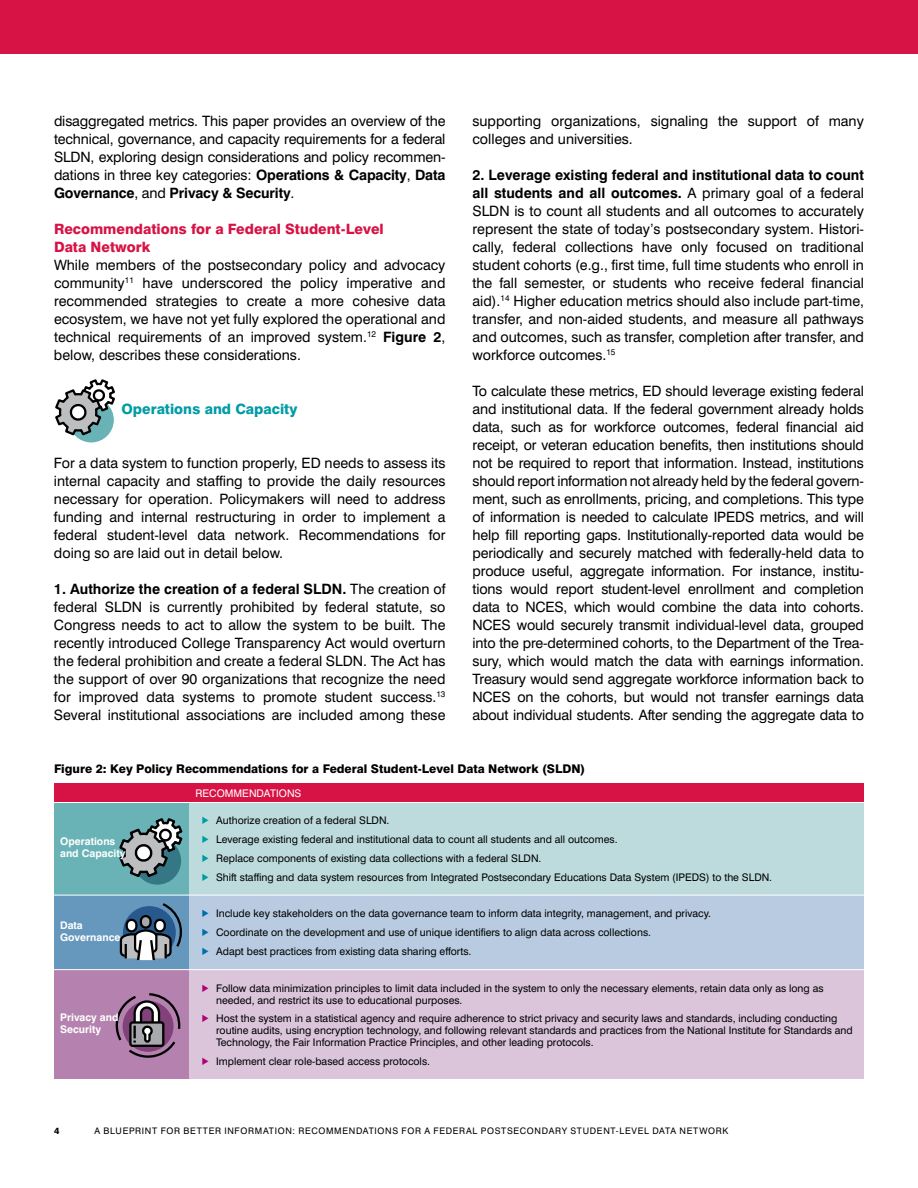
<style>
.page{position:relative;width:918px;height:1188px;background:#fff}
.page>*{position:absolute;margin:0;border:0;box-sizing:border-box;transform-origin:0 0}
.t1{font:14.25px/18px "Swiss 721 BT";color:#000;text-align:justify}
.t2{font:800 14.25px/18px "Swiss 721 BT";color:#d71345}
.t3{font:800 14.25px "Swiss 721 BT";color:#009ca5}
.t4{font:800 12px "Swiss 721 BT";color:#000}
.t5{font:10.5px/12px "Swiss 721 BT";color:#000}
.t6{font:700 10.5px/12px "Swiss 721 BT";color:#fff}
.t7{font:10.5px "Swiss 721 BT";color:#fff}
.t8{font:9px "Swiss 721 BT";letter-spacing:.075em;color:#000}
.t9{font:800 9px "Swiss 721 BT";color:#000}
.s1{font-weight:700}
.s2{color:#009ca5}
.s3{color:#006eaa}
.s4{color:#b30075}
</style>
<div class="page">
<div style="left:0;top:0;width:918px;height:54px;background:#d71345"></div>
<div style="left:69px;top:397px;width:45px;height:45px;background:#69b3b7;border-radius:50%"></div>
<svg style="left:55px;top:379px;width:60px;height:58px"></svg>
<div style="left:54px;top:802px;width:135px;height:93px;background:#69b3b7"></div>
<svg style="left:134px;top:837px;width:47px;height:48px"></svg>
<svg style="left:119px;top:818px;width:64px;height:61px"></svg>
<div style="left:54px;top:895px;width:135px;height:75px;background:#6697bd"></div>
<svg style="left:119px;top:903px;width:63px;height:57px"></svg>
<div style="left:54px;top:970px;width:135px;height:109px;background:#b582af"></div>
<svg style="left:115px;top:993px;width:66px;height:65px"></svg>
<div style="left:189px;top:802px;width:675px;height:93px;background:#bddbdd"></div>
<div style="left:54px;top:783px;width:810px;height:19px;background:#d71345"></div>
<div style="left:189px;top:895px;width:675px;height:75px;background:#b8cbe0"></div>
<div style="left:189px;top:970px;width:675px;height:109px;background:#dac5db"></div>
<hr style="left:39px;top:802px;width:837px;height:1px;background:#fff">
<hr style="left:43px;top:895px;width:835px;height:1px;background:#fff">
<hr style="left:44px;top:969px;width:834px;height:1px;background:#fff">
<p class="t1" style="left:54px;top:112px;width:393px">disaggregated metrics. This paper provides an overview of the technical, governance, and capacity requirements for a federal SLDN, exploring design considerations and policy recommen&shy;dations in three key categories: <span class="s1">Operations &amp; Capacity</span>, <span class="s1">Data Governance</span>, and <span class="s1">Privacy &amp; Security</span>.</p>
<p class="t2" style="left:54px;top:220px;width:331px">Recommendations for a Federal Student-Level<br>Data Network</p>
<p class="t1" style="left:54px;top:256px;width:393px">While members of the postsecondary policy and advocacy community<sup>11</sup> have underscored the policy imperative and recommended strategies to create a more cohesive data ecosystem, we have not yet fully explored the operational and technical requirements of an improved system.<sup>12</sup> <span class="s1">Figure 2</span>, below, describes these considerations.</p>
<p class="t3" style="left:121px;top:400px;width:177px">Operations and Capacity</p>
<p class="t1" style="left:54px;top:454px;width:393px">For a data system to function properly, ED needs to assess its internal capacity and staffing to provide the daily resources necessary for operation. Policymakers will need to address funding and internal restructuring in order to implement a federal student-level data network. Recommendations for doing so are laid out in detail below.</p>
<p class="t1" style="left:54px;top:580px;width:393px"><span class="s1">1. Authorize the creation of a federal SLDN.</span> The creation of federal SLDN is currently prohibited by federal statute, so Congress needs to act to allow the system to be built. The recently introduced College Transparency Act would overturn the federal prohibition and create a federal SLDN. The Act has the support of over 90 organizations that recognize the need for improved data systems to promote student success.<sup>13<br></sup>Several institutional associations are included among these</p>
<p class="t1" style="left:472px;top:112px;width:393px">supporting organizations, signaling the support of many colleges and universities.</p>
<p class="t1" style="left:472px;top:166px;width:393px"><span class="s1">2. Leverage existing federal and institutional data to count all students and all outcomes.</span> A primary goal of a federal SLDN is to count all students and all outcomes to accurately represent the state of today’s postsecondary system. Histori&shy;cally, federal collections have only focused on traditional student cohorts (e.g., first time, full time students who enroll in the fall semester, or students who receive federal financial aid).<sup>14</sup> Higher education metrics should also include part-time, transfer, and non-aided students, and measure all pathways and outcomes, such as transfer, completion after transfer, and workforce outcomes.<sup>15</sup></p>
<p class="t1" style="left:472px;top:382px;width:393px">To calculate these metrics, ED should leverage existing federal and institutional data. If the federal government already holds data, such as for workforce outcomes, federal financial aid receipt, or veteran education benefits, then institutions should not be required to report that information. Instead, institutions should report information not already held by the federal govern&shy;ment, such as enrollments, pricing, and completions. This type of information is needed to calculate IPEDS metrics, and will help fill reporting gaps. Institutionally-reported data would be periodically and securely matched with federally-held data to produce useful, aggregate information. For instance, institu&shy;tions would report student-level enrollment and completion data to NCES, which would combine the data into cohorts.<br>NCES would securely transmit individual-level data, grouped into the pre-determined cohorts, to the Department of the Trea&shy;sury, which would match the data with earnings information.<br>Treasury would send aggregate workforce information back to NCES on the cohorts, but would not transfer earnings data about individual students. After sending the aggregate data to</p>
<p class="t4" style="left:54px;top:762px;width:533px">Figure 2: Key Policy Recommendations for a Federal Student-Level Data Network (SLDN)</p>
<p class="t6" style="left:60px;top:836px;width:67px">Operations and Capacity</p>
<p class="t6" style="left:60px;top:919px;width:62px">Data<br>Governance</p>
<p class="t6" style="left:60px;top:1011px;width:60px">Privacy and<br>Security</p>
<p class="t7" style="left:196px;top:786px;width:107px">RECOMMENDATIONS</p>
<p class="t5" style="left:203px;top:815px;width:188px"><span class="s2">●</span> Authorize creation of a federal SLDN.</p>
<p class="t5" style="left:203px;top:833px;width:416px"><span class="s2">●</span> Leverage existing federal and institutional data to count all students and all outcomes.</p>
<p class="t5" style="left:203px;top:852px;width:340px"><span class="s2">●</span> Replace components of existing data collections with a federal SLDN.</p>
<p class="t5" style="left:203px;top:871px;width:571px"><span class="s2">●</span> Shift staffing and data system resources from Integrated Postsecondary Educations Data System (IPEDS) to the SLDN.</p>
<p class="t5" style="left:203px;top:907px;width:510px"><span class="s3">●</span> Include key stakeholders on the data governance team to inform data integrity, management, and privacy.</p>
<p class="t5" style="left:203px;top:926px;width:450px"><span class="s3">●</span> Coordinate on the development and use of unique identifiers to align data across collections.</p>
<p class="t5" style="left:203px;top:945px;width:270px"><span class="s3">●</span> Adapt best practices from existing data sharing efforts.</p>
<p class="t5" style="left:216px;top:982px;width:609px;text-indent:-14px"><span class="s4">●</span> Follow data minimization principles to limit data included in the system to only the necessary elements, retain data only as long as needed, and restrict its use to educational purposes.</p>
<p class="t5" style="left:216px;top:1013px;width:638px;text-indent:-14px"><span class="s4">●</span> Host the system in a statistical agency and require adherence to strict privacy and security laws and standards, including conducting routine audits, using encryption technology, and following relevant standards and practices from the National Institute for Standards and<br>Technology, the Fair Information Practice Principles, and other leading protocols.</p>
<p class="t5" style="left:203px;top:1055px;width:229px"><span class="s4">●</span> Implement clear role-based access protocols.</p>
<p class="t9" style="left:54px;top:1125px;width:7px">4</p>
<p class="t8" style="left:94px;top:1125px;width:635px">A BLUEPRINT FOR BETTER INFORMATION: RECOMMENDATIONS FOR A FEDERAL POSTSECONDARY STUDENT-LEVEL DATA NETWORK</p>
</div>
